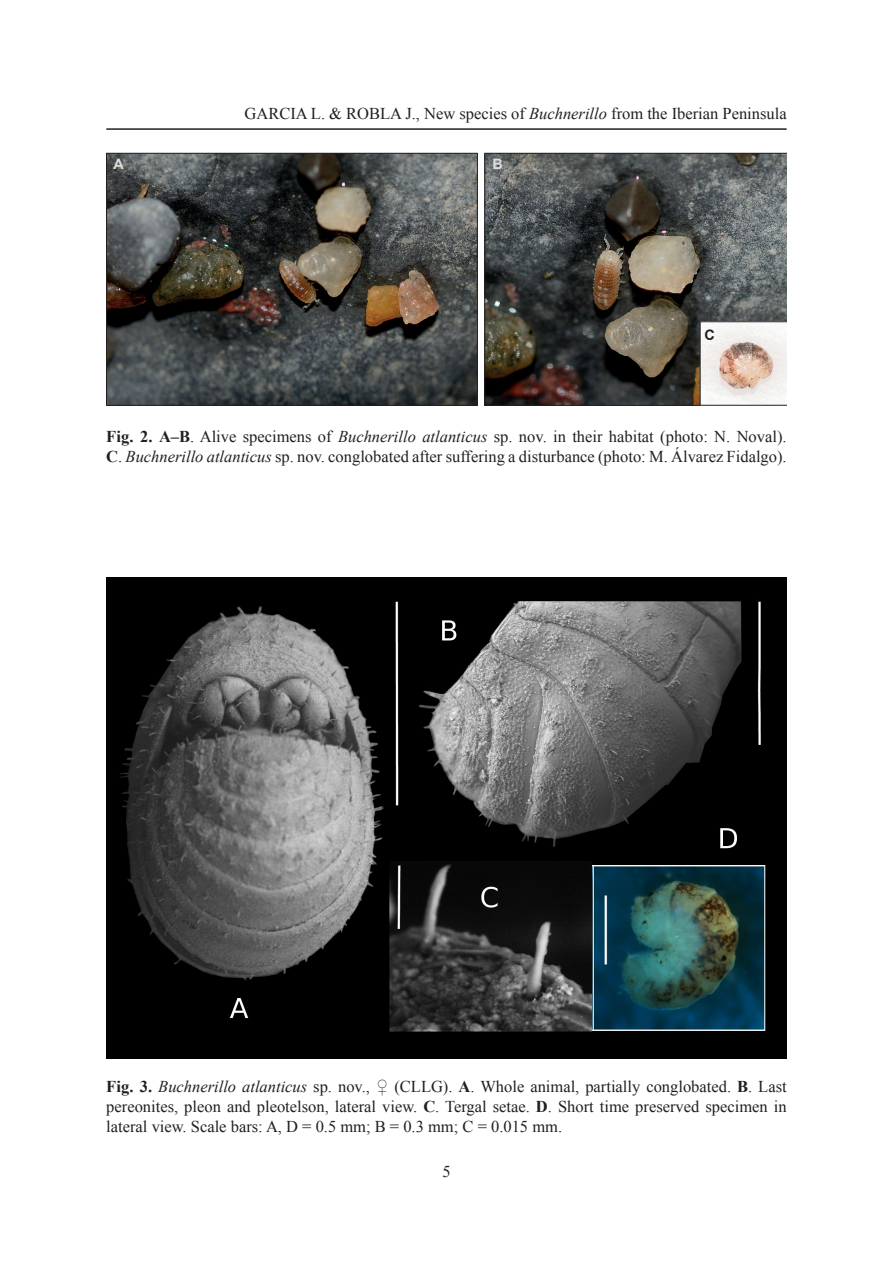
<style>
.page{position:relative;width:893px;height:1263px;background:#fff}
.page>*{position:absolute;margin:0;border:0;box-sizing:border-box;transform-origin:0 0}
.Figure_captions{font:16.5px/19.8px "Times New Roman";color:#231f20}
.t1{font:700 14.4px "Arial";color:#dddee0}
.t2{font:700 14.4px "Arial";color:#231f20}
.s1{font-style:italic}
.s2{font-weight:700}
</style>
<div class="page">
<hr style="left:106px;top:128px;width:681px;height:2px;background:#231f20">
<img style="left:108px;top:155px;width:367px;height:248px">
<div style="left:106px;top:153px;width:371px;height:252px;border:1px solid #231f20"></div>
<img style="left:485px;top:153px;width:302px;height:252px">
<svg style="left:700px;top:322px;width:87px;height:83px"></svg>
<img style="left:106px;top:577px;width:681px;height:481px">
<p class="Figure_captions" style="left:244px;top:103px;width:544px">GARCIA L. &amp; ROBLA J., New species of <span class="s1">Buchnerillo</span> from the Iberian Peninsula</p>
<p class="t1" style="left:114px;top:154px;width:12px">A</p>
<p class="t1" style="left:492px;top:154px;width:12px">B</p>
<p class="t2" style="left:704px;top:324px;width:12px">C</p>
<p class="Figure_captions" style="left:106px;top:427px;width:682px"><span class="s2">Fig. 2. A–B</span>. Alive specimens of <span class="s1">Buchnerillo atlanticus</span> sp. nov. in their habitat (photo: N. Noval).<br><span class="s2">C</span>. <span class="s1">Buchnerillo atlanticus</span> sp. nov. conglobated after suffering a disturbance (photo: M. Álvarez Fidalgo).</p>
<p class="Figure_captions" style="left:106px;top:1076px;width:682px;text-align:justify"><span class="s2">Fig. 3.</span> <span class="s1">Buchnerillo atlanticus</span> sp. nov., ♀ (CLLG). <span class="s2">A</span>. Whole animal, partially conglobated. <span class="s2">B</span>. Last pereonites, pleon and pleotelson, lateral view. <span class="s2">C</span>. Tergal setae. <span class="s2">D</span>. Short time preserved specimen in lateral view. Scale bars: A, D = 0.5 mm; B = 0.3 mm; C = 0.015 mm.</p>
<p class="Figure_captions" style="left:442px;top:1161px;width:10px">5</p>
</div>
